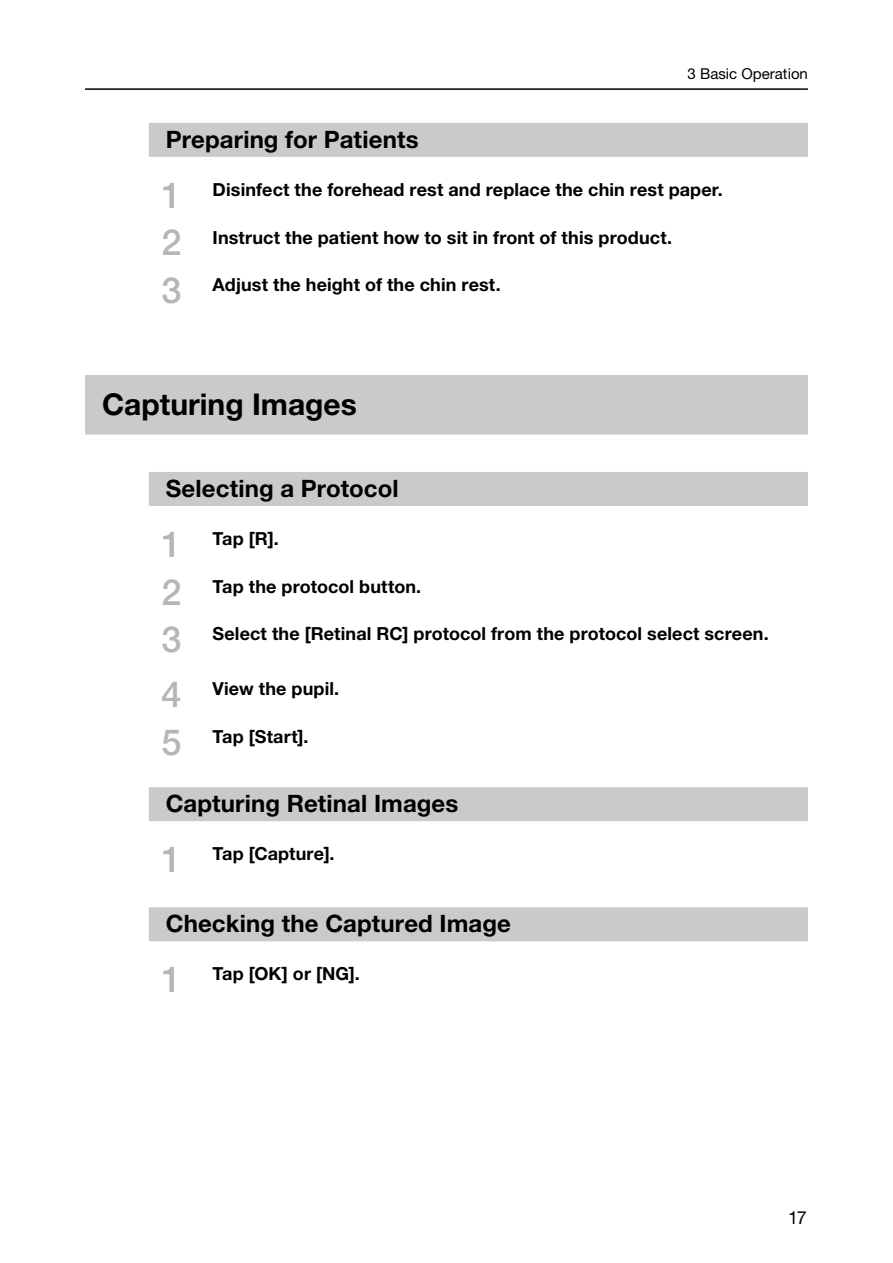
<style>
.page{position:relative;width:893px;height:1263px;background:#fff}
.page>*{position:absolute;margin:0;border:0;box-sizing:border-box;transform-origin:0 0}
.t1{font:700 30px "Helvetica Neue LT Std";color:#000}
.t2{font:700 24px "Helvetica Neue LT Std";letter-spacing:.005em;color:#000}
.t3{font:700 18px "Helvetica Neue LT Std";letter-spacing:.005em;color:#000}
.t4{font:18px "Helvetica Neue LT Std";color:#000}
.t5{font:15px "Helvetica Neue LT Std";color:#000}
.s1{font-weight:500;font-size:36px;color:#b5b6b6}
</style>
<div class="page">
<hr style="left:85px;top:88px;width:723px;height:2px;background:#000">
<div style="left:149px;top:123px;width:659px;height:34px;background:#c9caca"></div>
<div style="left:85px;top:375px;width:723px;height:59px;background:#c9caca"></div>
<div style="left:149px;top:472px;width:659px;height:34px;background:#c9caca"></div>
<div style="left:149px;top:787px;width:659px;height:34px;background:#c9caca"></div>
<div style="left:149px;top:907px;width:659px;height:34px;background:#c9caca"></div>
<p class="t5" style="left:688px;top:65px;width:122px">3 Basic Operation</p>
<h2 class="t2" style="left:166px;top:124px;width:254px">Preparing for Patients</h2>
<p class="t3" style="left:162px;top:178px;width:563px"><span class="s1">1</span> Disinfect the forehead rest and replace the chin rest paper.</p>
<p class="t3" style="left:162px;top:226px;width:512px"><span class="s1">2</span> Instruct the patient how to sit in front of this product.</p>
<p class="t3" style="left:162px;top:274px;width:341px"><span class="s1">3</span> Adjust the height of the chin rest.</p>
<h1 class="t1" style="left:102px;top:385px;width:256px">Capturing Images</h1>
<h2 class="t2" style="left:166px;top:473px;width:234px">Selecting a Protocol</h2>
<p class="t3" style="left:162px;top:527px;width:119px"><span class="s1">1</span> Tap [R].</p>
<p class="t3" style="left:162px;top:575px;width:261px"><span class="s1">2</span> Tap the protocol button.</p>
<p class="t3" style="left:162px;top:623px;width:609px"><span class="s1">3</span> Select the [Retinal RC] protocol from the protocol select screen.</p>
<p class="t3" style="left:162px;top:678px;width:179px"><span class="s1">4</span> View the pupil.</p>
<p class="t3" style="left:162px;top:726px;width:148px"><span class="s1">5</span> Tap [Start].</p>
<h2 class="t2" style="left:166px;top:789px;width:294px">Capturing Retinal Images</h2>
<p class="t3" style="left:162px;top:842px;width:175px"><span class="s1">1</span> Tap [Capture].</p>
<h2 class="t2" style="left:166px;top:909px;width:347px">Checking the Captured Image</h2>
<p class="t3" style="left:162px;top:963px;width:200px"><span class="s1">1</span> Tap [OK] or [NG].</p>
<p class="t4" style="left:788px;top:1206px;width:20px">17</p>
</div>
